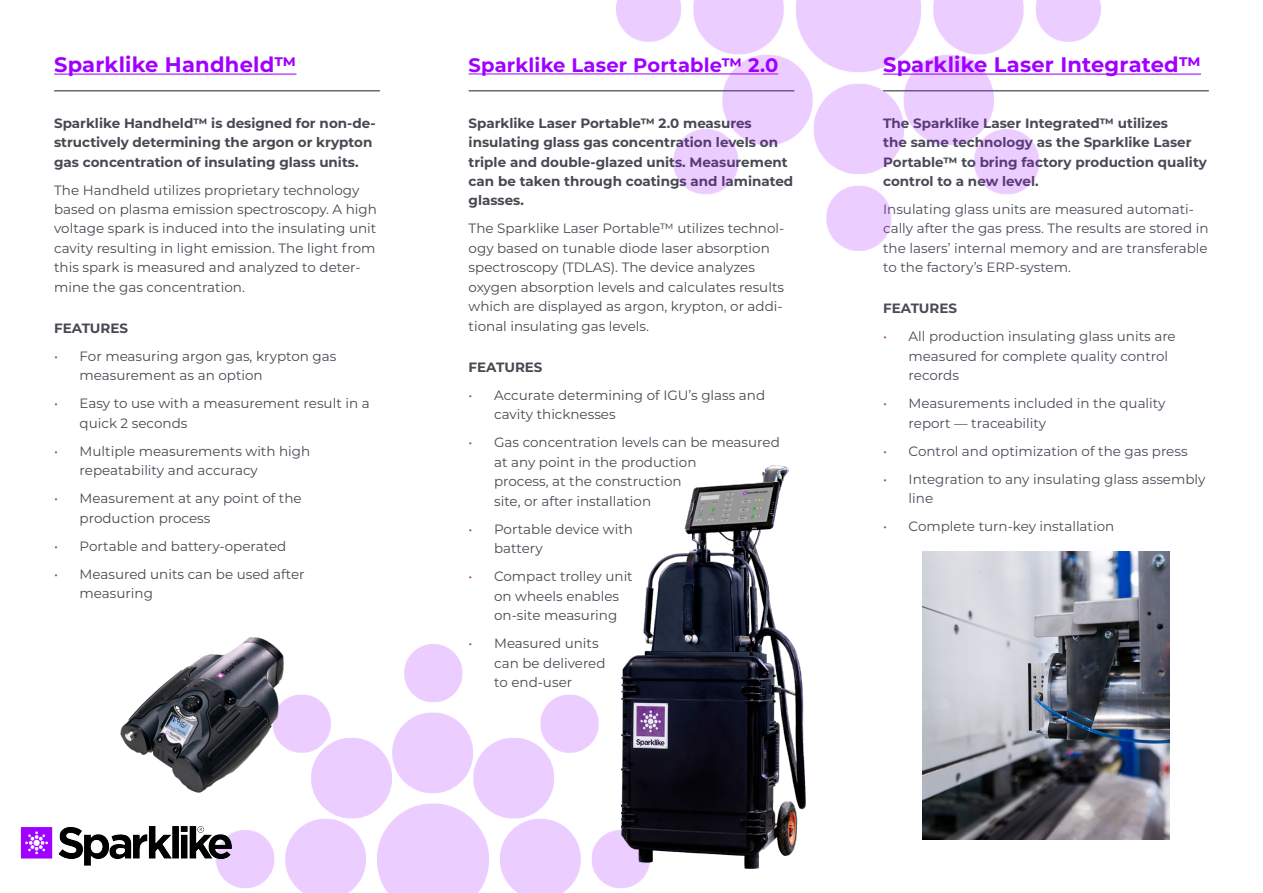
<style>
.page{position:relative;width:1263px;height:893px;background:#fff}
.page>*{position:absolute;margin:0;border:0;box-sizing:border-box;transform-origin:0 0}
.t1{font:700 21px "Montserrat";letter-spacing:.01em;color:#a000ff}
.t2{font:700 19.5px "Montserrat";letter-spacing:.01em;color:#a000ff}
.t3{font:13.5px/19.5px "Montserrat";color:#464951}
.t4{font:13.5px/19.5px "Montserrat";color:#4a4a58}
.t5{font:700 13.5px/19.5px "Montserrat";color:#464951}
.t6{font:700 13.5px/19.5px "Montserrat";color:#4a4a58}
.s1{color:#9f348d}
</style>
<div class="page">
<img style="left:220px;top:644px;width:428px;height:249px">
<hr style="left:54px;top:74px;width:242px;height:1px;background:#a000ff">
<hr style="left:54px;top:90px;width:326px;height:2px;background:#696a77">
<img style="left:120px;top:637px;width:265px;height:161px">
<hr style="left:469px;top:73px;width:309px;height:1px;background:#a000ff">
<hr style="left:469px;top:90px;width:325px;height:2px;background:#696a77">
<hr style="left:883px;top:74px;width:318px;height:1px;background:#a000ff">
<hr style="left:883px;top:90px;width:326px;height:2px;background:#696a77">
<img style="left:621px;top:465px;width:185px;height:404px">
<img style="left:923px;top:551px;width:246px;height:288px">
<img style="left:20px;top:818px;width:215px;height:56px">
<img style="left:616px;top:0;width:484px;height:250px">
<h1 class="t1" style="left:54px;top:49px;width:244px">Sparklike Handheld™</h1>
<p class="t5" style="left:54px;top:112px;width:323px">Sparklike Handheld™ is designed for non-de&shy;structively determining the argon or krypton gas concentration of insulating glass units.</p>
<p class="t3" style="left:54px;top:179px;width:324px">The Handheld utilizes proprietary technology based on plasma emission spectroscopy. A high voltage spark is induced into the insulating unit cavity resulting in light emission. The light from this spark is measured and analyzed to deter&shy;mine the gas concentration.</p>
<p class="t5" style="left:54px;top:317px;width:75px">FEATURES</p>
<p class="t3" style="left:80px;top:346px;width:258px;text-indent:-26px"><span class="s1">•</span> For measuring argon gas, krypton gas measurement as an option</p>
<p class="t3" style="left:80px;top:393px;width:292px;text-indent:-26px"><span class="s1">•</span> Easy to use with a measurement result in a quick 2 seconds</p>
<p class="t3" style="left:80px;top:441px;width:232px;text-indent:-26px"><span class="s1">•</span> Multiple measurements with high repeatability and accuracy</p>
<p class="t3" style="left:80px;top:488px;width:224px;text-indent:-26px"><span class="s1">•</span> Measurement at any point of the production process</p>
<p class="t3" style="left:54px;top:536px;width:234px"><span class="s1">•</span> Portable and battery-operated</p>
<p class="t3" style="left:80px;top:564px;width:227px;text-indent:-26px"><span class="s1">•</span> Measured units can be used after measuring</p>
<h2 class="t2" style="left:469px;top:51px;width:311px">Sparklike Laser Portable™ 2.0</h2>
<p class="t5" style="left:469px;top:112px;width:326px">Sparklike Laser Portable™ 2.0 measures insulating glass gas concentration levels on triple and double-glazed units. Measurement can be taken through coatings and laminated glasses.</p>
<p class="t3" style="left:469px;top:218px;width:317px">The Sparklike Laser Portable™ utilizes technol&shy;ogy based on tunable diode laser absorption spectroscopy (TDLAS). The device analyzes oxygen absorption levels and calculates results which are displayed as argon, krypton, or addi&shy;tional insulating gas levels.</p>
<p class="t5" style="left:469px;top:356px;width:75px">FEATURES</p>
<p class="t3" style="left:494px;top:385px;width:273px;text-indent:-26px"><span class="s1">•</span> Accurate determining of IGU’s glass and cavity thicknesses</p>
<p class="t3" style="left:494px;top:432px;width:287px;text-indent:-26px"><span class="s1">•</span> Gas concentration levels can be measured at any point in the production<br>process, at the construction<br>site, or after installation</p>
<p class="t3" style="left:494px;top:519px;width:140px;text-indent:-26px"><span class="s1">•</span> Portable device with battery</p>
<p class="t3" style="left:494px;top:566px;width:140px;text-indent:-26px"><span class="s1">•</span> Compact trolley unit on wheels enables on-site measuring</p>
<p class="t3" style="left:494px;top:633px;width:113px;text-indent:-26px"><span class="s1">•</span> Measured units can be delivered to end-user</p>
<h1 class="t1" style="left:883px;top:49px;width:319px">Sparklike Laser Integrated™</h1>
<p class="t6" style="left:883px;top:112px;width:325px">The Sparklike Laser Integrated™ utilizes<br>the same technology as the Sparklike Laser Portable™ to bring factory production quality control to a new level.</p>
<p class="t4" style="left:883px;top:199px;width:327px">Insulating glass units are measured automati&shy;cally after the gas press. The results are stored in the lasers’ internal memory and are transferable to the factory’s ERP-system.</p>
<p class="t6" style="left:883px;top:298px;width:75px">FEATURES</p>
<p class="t4" style="left:909px;top:326px;width:269px;text-indent:-26px"><span class="s1">•</span> All production insulating glass units are measured for complete quality control records</p>
<p class="t4" style="left:909px;top:393px;width:258px;text-indent:-26px"><span class="s1">•</span> Measurements included in the quality report — traceability</p>
<p class="t4" style="left:883px;top:441px;width:306px"><span class="s1">•</span> Control and optimization of the gas press</p>
<p class="t4" style="left:909px;top:469px;width:298px;text-indent:-26px"><span class="s1">•</span> Integration to any insulating glass assembly line</p>
<p class="t4" style="left:883px;top:516px;width:233px"><span class="s1">•</span> Complete turn-key installation</p>
</div>
